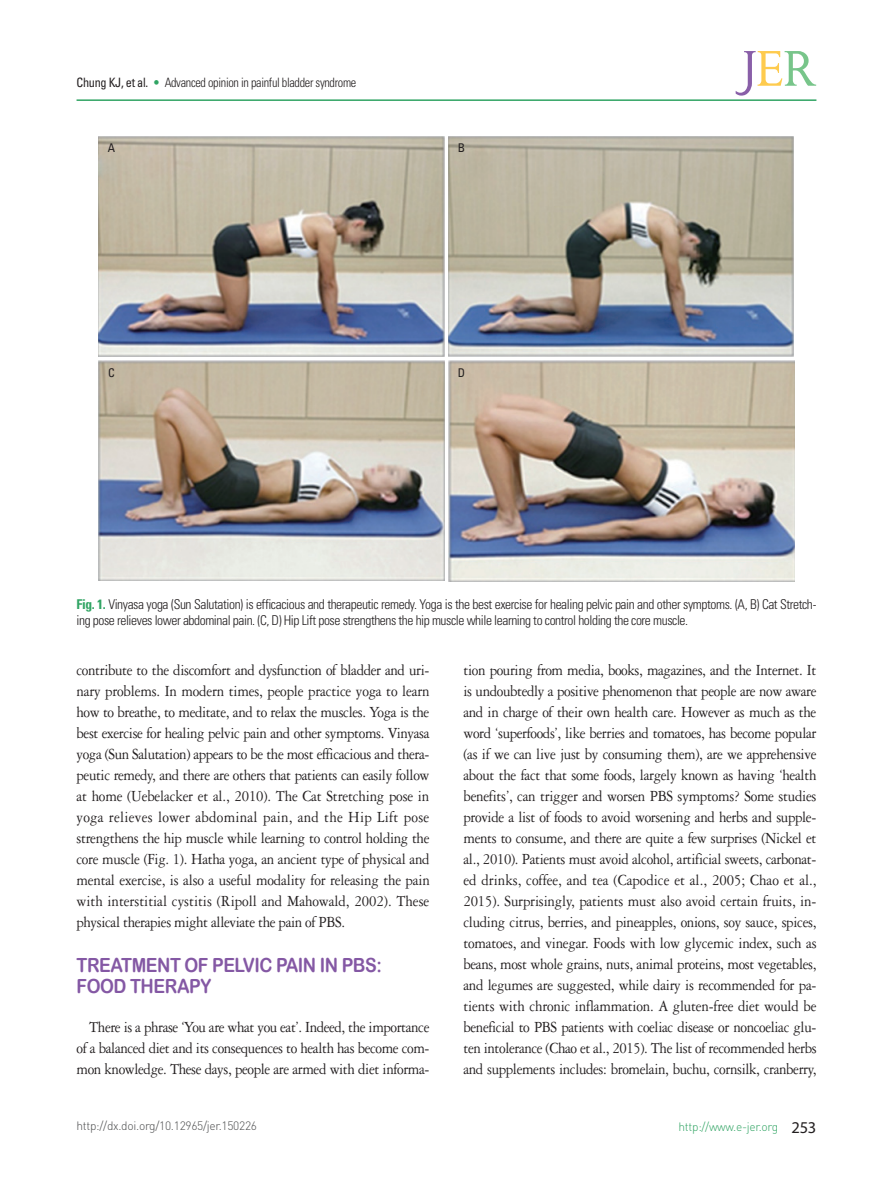
<style>
.page{position:relative;width:893px;height:1191px;background:#fff}
.page>*{position:absolute;margin:0;border:0;box-sizing:border-box;transform-origin:0 0}
.본문_대제목{font:19.5px/21px "Arial Rounded MT Bold";letter-spacing:-.025em;color:#8458a4;scale:.9 1}
.본문_영문{font:16.5px/21px "Garamond 3 LT Std";letter-spacing:-.025em;color:#231f20;text-align:justify;scale:.9 1}
.표제목_그림설명{font:300 condensed 13.5px/16.2px "Univers LT Std";letter-spacing:-.03em;color:#231f20}
.하시라{font:300 condensed 12.9px "Univers LT Std";letter-spacing:-.025em;color:#231f20;scale:.95 1}
.t1{font:300 12px "DIN Pro";letter-spacing:-.025em;color:#4b4c4d}
.t2{font:300 12px "DIN Pro";letter-spacing:-.025em;color:#30a463}
.그림지문{font:condensed 12px "Univers LT Std";color:#231f20}
.s1{font-weight:400}
.s2{color:#30a463}
.s3{font-weight:700;color:#30a463}
.s4{font-family:"Myriad Pro";font-weight:400;font-size:16.5px;color:#231f20}
</style>
<div class="page">
<svg style="left:736px;top:51px;width:80px;height:45px"></svg>
<hr style="left:77px;top:99px;width:739px;height:2px;background:#30a463">
<img style="left:99px;top:136px;width:345px;height:220px">
<img style="left:99px;top:361px;width:345px;height:219px">
<img style="left:449px;top:136px;width:344px;height:220px">
<img style="left:449px;top:361px;width:345px;height:220px">
<p class="하시라" style="left:77px;top:74px;width:296px"><span class="s1">Chung KJ, et al.</span> <span class="s2">•</span> Advanced opinion in painful bladder syndrome</p>
<p class="그림지문" style="left:108px;top:140px;width:9px">A</p>
<p class="그림지문" style="left:458px;top:140px;width:9px">B</p>
<p class="그림지문" style="left:108px;top:365px;width:8px">C</p>
<p class="그림지문" style="left:458px;top:365px;width:9px">D</p>
<p class="표제목_그림설명" style="left:77px;top:596px;width:741px"><span class="s3">Fig. 1.</span> Vinyasa yoga (Sun Salutation) is efficacious and therapeutic remedy. Yoga is the best exercise for healing pelvic pain and other symptoms. (A, B) Cat Stretch&shy;ing pose relieves lower abdominal pain. (C, D) Hip Lift pose strengthens the hip muscle while learning to control holding the core muscle.</p>
<p class="본문_영문" style="left:77px;top:659px;width:394px">contribute to the discomfort and dysfunction of bladder and uri&shy;nary problems. In modern times, people practice yoga to learn how to breathe, to meditate, and to relax the muscles. Yoga is the best exercise for healing pelvic pain and other symptoms. Vinyasa yoga (Sun Salutation) appears to be the most efficacious and thera&shy;peutic remedy, and there are others that patients can easily follow at home (Uebelacker et al., 2010). The Cat Stretching pose in yoga relieves lower abdominal pain, and the Hip Lift pose strengthens the hip muscle while learning to control holding the core muscle (Fig. 1). Hatha yoga, an ancient type of physical and mental exercise, is also a useful modality for releasing the pain with interstitial cystitis (Ripoll and Mahowald, 2002). These physical therapies might alleviate the pain of PBS.</p>
<p class="본문_대제목" style="left:77px;top:954px;width:341px">TREATMENT OF PELVIC PAIN IN PBS:<br>FOOD THERAPY</p>
<p class="본문_영문" style="left:77px;top:1016px;width:394px;text-indent:13px">There is a phrase ‘You are what you eat’. Indeed, the importance of a balanced diet and its consequences to health has become com&shy;mon knowledge. These days, people are armed with diet informa-</p>
<p class="본문_영문" style="left:463px;top:659px;width:394px">tion pouring from media, books, magazines, and the Internet. It is undoubtedly a positive phenomenon that people are now aware and in charge of their own health care. However as much as the word ‘superfoods’, like berries and tomatoes, has become popular (as if we can live just by consuming them), are we apprehensive about the fact that some foods, largely known as having ‘health benefits’, can trigger and worsen PBS symptoms? Some studies provide a list of foods to avoid worsening and herbs and supple&shy;ments to consume, and there are quite a few surprises (Nickel et al., 2010). Patients must avoid alcohol, artificial sweets, carbonat&shy;ed drinks, coffee, and tea (Capodice et al., 2005; Chao et al., 2015). Surprisingly, patients must also avoid certain fruits, in&shy;cluding citrus, berries, and pineapples, onions, soy sauce, spices, tomatoes, and vinegar. Foods with low glycemic index, such as beans, most whole grains, nuts, animal proteins, most vegetables, and legumes are suggested, while dairy is recommended for pa&shy;tients with chronic inflammation. A gluten-free diet would be beneficial to PBS patients with coeliac disease or noncoeliac glu&shy;ten intolerance (Chao et al., 2015). The list of recommended herbs and supplements includes: bromelain, buchu, cornsilk, cranberry,</p>
<p class="t1" style="left:77px;top:1118px;width:182px">http://dx.doi.org/10.12965/jer.150226</p>
<p class="t2" style="left:678px;top:1118px;width:139px">http://www.e-jer.org <span class="s4">253</span></p>
</div>
